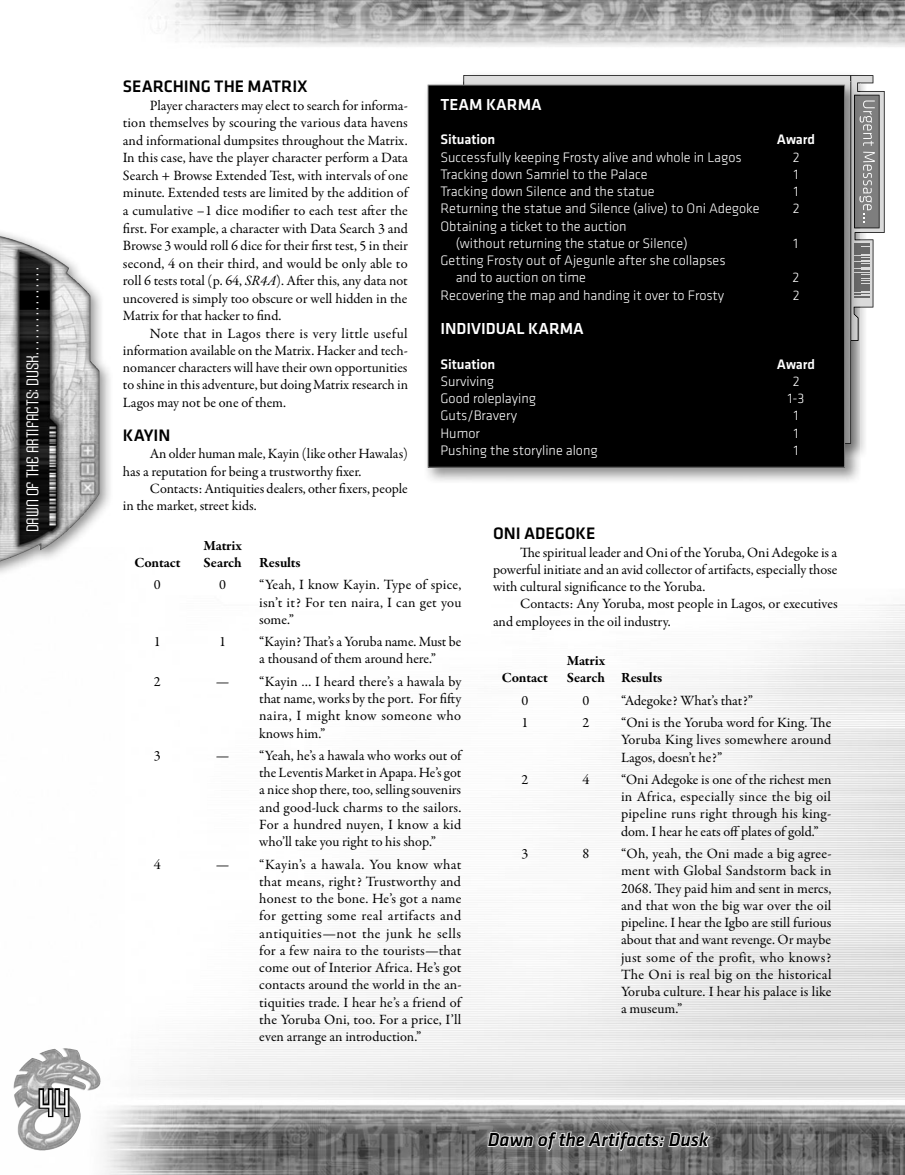
<style>
.page{position:relative;width:905px;height:1175px;background:#fff}
.page>*{position:absolute;margin:0;border:0;box-sizing:border-box;transform-origin:0 0}
.t1{font:condensed 36px "Armada";color:#fff}
.t2{font:italic 500 19.5px "Klavika";color:#000}
.t3{font:500 17.25px "Klavika";color:#000}
.t4{font:condensed 16.5px "Armada";letter-spacing:-.005em;color:#fff}
.t5{font:500 16.5px "Klavika";color:#fff}
.t6{font:14.25px/17.2px "Garamond Premr Pro";color:#000;text-align:justify}
.t7{font:300 14.25px/17.2px "Klavika";color:#fff}
.t8{font:700 14.25px/17.2px "Garamond Premr Pro";letter-spacing:-.005em;color:#000}
.t9{font:500 14.25px "Klavika";letter-spacing:-.005em;color:#fff}
.s1{font-style:italic}
</style>
<div class="page">
<img style="left:14px;top:604px;width:890px;height:570px">
<img style="left:148px;top:0;width:756px;height:47px">
<img style="left:0;top:232px;width:110px;height:341px">
<img style="left:0;top:236px;width:99px;height:325px">
<img style="left:13px;top:1048px;width:53px;height:41px">
<img style="left:904px;top:548px;width:1px;height:626px">
<img style="left:904px;top:0;width:1px;height:59px">
<img style="left:480px;top:1123px;width:235px;height:34px">
<svg style="left:486px;top:1119px;width:225px;height:42px;background:#8f8f8f"></svg>
<svg style="left:37px;top:1086px;width:34px;height:32px"></svg>
<img style="left:427px;top:84px;width:45px;height:397px">
<img style="left:472px;top:459px;width:387px;height:22px">
<img style="left:844px;top:341px;width:16px;height:118px">
<img style="left:802px;top:81px;width:49px;height:363px">
<svg style="left:850px;top:75px;width:34px;height:266px"></svg>
<div style="left:428px;top:85px;width:416px;height:382px;background:#000"></div>
<p class="t4" style="left:27px;top:532px;width:266px;rotate:-90deg">DAWN OF THE ARTIFACTS: DUSK. . . . . . . . . . . . . . . .</p>
<h1 class="t1" style="left:38px;top:1089px;width:34px">44</h1>
<p class="t3" style="left:123px;top:80px;width:186px">SEARCHING THE MATRIX</p>
<p class="t6" style="left:123px;top:98px;width:287px;text-indent:27px">Player characters may elect to search for informa&shy;tion themselves by scouring the various data havens and informational dumpsites throughout the Matrix.<br>In this case, have the player character perform a Data Search + Browse Extended Test, with intervals of one minute. Extended tests are limited by the addition of a cumulative –1 dice modifier to each test after the first. For example, a character with Data Search 3 and Browse 3 would roll 6 dice for their first test, 5 in their second, 4 on their third, and would be only able to roll 6 tests total (p. 64, <span class="s1">SR4A</span>). After this, any data not uncovered is simply too obscure or well hidden in the Matrix for that hacker to find.</p>
<p class="t6" style="left:123px;top:326px;width:286px;text-indent:27px">Note that in Lagos there is very little useful information available on the Matrix. Hacker and tech&shy;nomancer characters will have their own opportunities to shine in this adventure, but doing Matrix research in Lagos may not be one of them.</p>
<p class="t3" style="left:123px;top:429px;width:49px">KAYIN</p>
<p class="t6" style="left:123px;top:446px;width:286px;text-indent:27px">An older human male, Kayin (like other Hawalas) has a reputation for being a trustworthy fixer.</p>
<p class="t6" style="left:123px;top:481px;width:286px;text-indent:27px">Contacts: Antiquities dealers, other fixers, people in the market, street kids.</p>
<p class="t5" style="left:440px;top:98px;width:103px">TEAM KARMA</p>
<p class="t9" style="left:440px;top:134px;width:56px">Situation</p>
<p class="t9" style="left:776px;top:134px;width:40px">Award</p>
<p class="t7" style="left:440px;top:150px;width:303px">Successfully keeping Frosty alive and whole in Lagos</p>
<p class="t7" style="left:792px;top:150px;width:8px">2</p>
<p class="t7" style="left:440px;top:167px;width:208px">Tracking down Samriel to the Palace</p>
<p class="t7" style="left:793px;top:167px;width:6px">1</p>
<p class="t7" style="left:440px;top:184px;width:216px">Tracking down Silence and the statue</p>
<p class="t7" style="left:793px;top:184px;width:6px">1</p>
<p class="t7" style="left:440px;top:201px;width:320px">Returning the statue and Silence (alive) to Oni Adegoke</p>
<p class="t7" style="left:793px;top:201px;width:8px">2</p>
<p class="t7" style="left:455px;top:219px;width:233px;text-indent:-15px">Obtaining a ticket to the auction<br>(without returning the statue or Silence)</p>
<p class="t7" style="left:793px;top:236px;width:6px">1</p>
<p class="t7" style="left:455px;top:253px;width:271px;text-indent:-15px">Getting Frosty out of Ajegunle after she collapses and to auction on time</p>
<p class="t7" style="left:792px;top:270px;width:8px">2</p>
<p class="t7" style="left:440px;top:287px;width:285px">Recovering the map and handing it over to Frosty</p>
<p class="t7" style="left:792px;top:287px;width:8px">2</p>
<p class="t5" style="left:440px;top:322px;width:145px">INDIVIDUAL KARMA</p>
<p class="t9" style="left:440px;top:358px;width:56px">Situation</p>
<p class="t9" style="left:776px;top:358px;width:40px">Award</p>
<p class="t7" style="left:440px;top:374px;width:55px">Surviving</p>
<p class="t7" style="left:792px;top:374px;width:8px">2</p>
<p class="t7" style="left:440px;top:391px;width:97px">Good roleplaying</p>
<p class="t7" style="left:788px;top:391px;width:18px">1-3</p>
<p class="t7" style="left:440px;top:408px;width:78px">Guts/Bravery</p>
<p class="t7" style="left:793px;top:408px;width:6px">1</p>
<p class="t7" style="left:440px;top:426px;width:41px">Humor</p>
<p class="t7" style="left:793px;top:426px;width:6px">1</p>
<p class="t7" style="left:440px;top:443px;width:159px">Pushing the storyline along</p>
<p class="t7" style="left:793px;top:443px;width:6px">1</p>
<p class="t8" style="left:134px;top:555px;width:48px">Contact</p>
<p class="t8" style="left:203px;top:538px;width:99px">Matrix<br>Search Results</p>
<p class="t6" style="left:154px;top:577px;width:8px">0</p>
<p class="t6" style="left:219px;top:577px;width:8px">0</p>
<p class="t6" style="left:259px;top:577px;width:204px">“Yeah, I know Kayin. Type of spice, isn’t it? For ten naira, I can get you some.”</p>
<p class="t6" style="left:154px;top:634px;width:8px">1</p>
<p class="t6" style="left:219px;top:634px;width:8px">1</p>
<p class="t6" style="left:259px;top:634px;width:203px">“Kayin? That’s a Yoruba name. Must be a thousand of them around here.”</p>
<p class="t6" style="left:154px;top:674px;width:8px">2</p>
<p class="t6" style="left:259px;top:674px;width:203px;text-indent:-43px">— “Kayin … I heard there’s a hawala by that name, works by the port. For fifty naira, I might know someone who knows him.”</p>
<p class="t6" style="left:154px;top:748px;width:8px">3</p>
<p class="t6" style="left:259px;top:748px;width:204px;text-indent:-43px">— “Yeah, he’s a hawala who works out of the Leventis Market in Apapa. He’s got a nice shop there, too, selling souvenirs and good-luck charms to the sailors.<br>For a hundred nuyen, I know a kid who’ll take you right to his shop.”</p>
<p class="t6" style="left:154px;top:856px;width:8px">4</p>
<p class="t6" style="left:259px;top:856px;width:204px;text-indent:-43px">— “Kayin’s a hawala. You know what that means, right? Trustworthy and honest to the bone. He’s got a name for getting some real artifacts and antiquities—not the junk he sells for a few naira to the tourists—that come out of Interior Africa. He’s got contacts around the world in the an&shy;tiquities trade. I hear he’s a friend of the Yoruba Oni, too. For a price, I’ll even arrange an introduction.”</p>
<p class="t3" style="left:493px;top:527px;width:104px">ONI ADEGOKE</p>
<p class="t6" style="left:493px;top:544px;width:346px;text-indent:27px">The spiritual leader and Oni of the Yoruba, Oni Adegoke is a powerful initiate and an avid collector of artifacts, especially those with cultural significance to the Yoruba.</p>
<p class="t6" style="left:493px;top:596px;width:346px;text-indent:27px">Contacts: Any Yoruba, most people in Lagos, or executives and employees in the oil industry.</p>
<p class="t8" style="left:501px;top:670px;width:48px">Contact</p>
<p class="t8" style="left:566px;top:653px;width:97px">Matrix<br>Search Results</p>
<p class="t6" style="left:521px;top:693px;width:8px">0</p>
<p class="t6" style="left:582px;top:693px;width:8px">0</p>
<p class="t6" style="left:621px;top:693px;width:134px">“Adegoke? What’s that?”</p>
<p class="t6" style="left:521px;top:715px;width:8px">1</p>
<p class="t6" style="left:582px;top:715px;width:8px">2</p>
<p class="t6" style="left:621px;top:715px;width:212px">“Oni is the Yoruba word for King. The Yoruba King lives somewhere around Lagos, doesn’t he?”</p>
<p class="t6" style="left:521px;top:772px;width:8px">2</p>
<p class="t6" style="left:582px;top:772px;width:8px">4</p>
<p class="t6" style="left:621px;top:772px;width:212px">“Oni Adegoke is one of the richest men in Africa, especially since the big oil pipeline runs right through his king&shy;dom. I hear he eats off plates of gold.”</p>
<p class="t6" style="left:521px;top:846px;width:8px">3</p>
<p class="t6" style="left:582px;top:846px;width:8px">8</p>
<p class="t6" style="left:621px;top:846px;width:212px">“Oh, yeah, the Oni made a big agree&shy;ment with Global Sandstorm back in 2068. They paid him and sent in mercs, and that won the big war over the oil pipeline. I hear the Igbo are still furious about that and want revenge. Or maybe just some of the profit, who knows?<br>The Oni is real big on the historical Yoruba culture. I hear his palace is like a museum.”</p>
<h2 class="t2" style="left:488px;top:1132px;width:222px">Dawn of the Artifacts: Dusk</h2>
</div>
